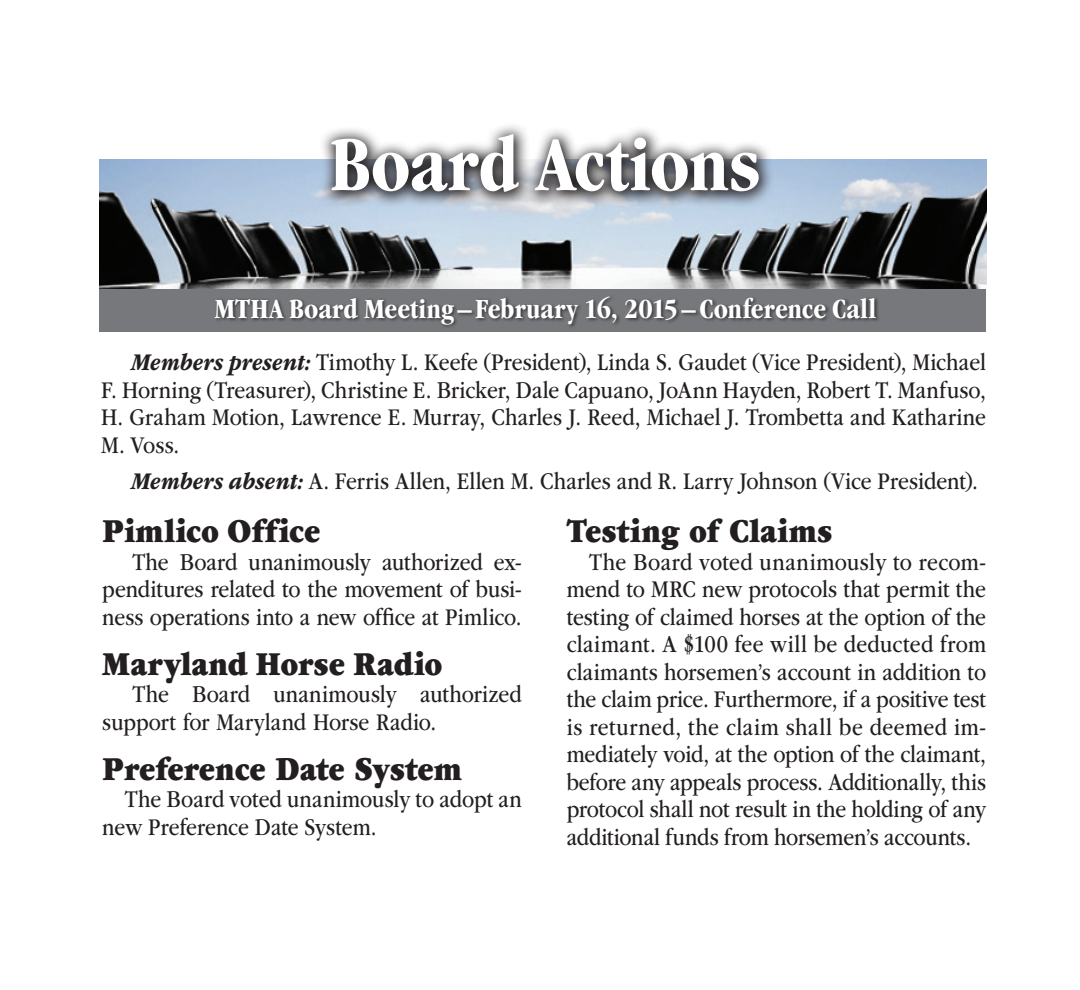
<style>
.page{position:relative;width:1080px;height:990px;background:#fff}
.page>*{position:absolute;margin:0;border:0;box-sizing:border-box;transform-origin:0 0}
.t1{font:700 condensed 80px "Garamond";color:#fff}
.t2{font:900 35px "Garamond";letter-spacing:.005em;color:#231f20;scale:.85 1}
.t3{font:700 condensed 28.75px "Garamond";letter-spacing:.005em;color:#fff}
.t4{font:25px/27.5px "ITC Garamond Std";color:#231f20;text-align:justify;scale:.85 1}
.s1{font-weight:700;font-style:italic}
</style>
<div class="page">
<img style="left:99px;top:159px;width:887px;height:130px">
<svg style="left:319px;top:126px;width:456px;height:82px"></svg>
<div style="left:99px;top:289px;width:887px;height:42px;background:#76787b"></div>
<div style="left:214px;top:294px;width:667px;height:35px;background:#231f20;opacity:.75"></div>
<h1 class="t1" style="left:331px;top:119px;width:431px">Board Actions</h1>
<p class="t3" style="left:214px;top:292px;width:664px">MTHA Board Meeting– February 16, 2015 – Conference Call</p>
<p class="t4" style="left:101px;top:349px;width:1043px;text-indent:30px"><span class="s1">Members present:</span> Timothy L. Keefe (President), Linda S. Gaudet (Vice President), Michael F. Horning (Treasurer), Christine E. Bricker, Dale Capuano, JoAnn Hayden, Robert T. Manfuso, H. Graham Motion, Lawrence E. Murray, Charles J. Reed, Michael J. Trombetta and Katharine M. Voss.</p>
<p class="t4" style="left:131px;top:468px;width:998px"><span class="s1">Members absent:</span> A. Ferris Allen, Ellen M. Charles and R. Larry Johnson (Vice President).</p>
<h2 class="t2" style="left:102px;top:512px;width:258px">Pimlico Office</h2>
<p class="t4" style="left:102px;top:549px;width:495px;text-indent:30px">The Board unanimously authorized ex&shy;penditures related to the movement of busi&shy;ness operations into a new office at Pimlico.</p>
<h2 class="t2" style="left:102px;top:645px;width:402px">Maryland Horse Radio</h2>
<p class="t4" style="left:102px;top:681px;width:495px;text-indent:30px">The Board unanimously authorized support for Maryland Horse Radio.</p>
<h2 class="t2" style="left:102px;top:750px;width:425px">Preference Date System</h2>
<p class="t4" style="left:102px;top:786px;width:495px;text-indent:23px">The Board voted unanimously to adopt an new Preference Date System.</p>
<h2 class="t2" style="left:567px;top:512px;width:314px">Testing of Claims</h2>
<p class="t4" style="left:567px;top:549px;width:495px;text-indent:22px">The Board voted unanimously to recom&shy;mend to MRC new protocols that permit the testing of claimed horses at the option of the claimant. A $100 fee will be deducted from claimants horsemen’s account in addition to the claim price. Furthermore, if a positive test is returned, the claim shall be deemed im&shy;mediately void, at the option of the claimant, before any appeals process. Additionally, this protocol shall not result in the holding of any additional funds from horsemen’s accounts.</p>
</div>
